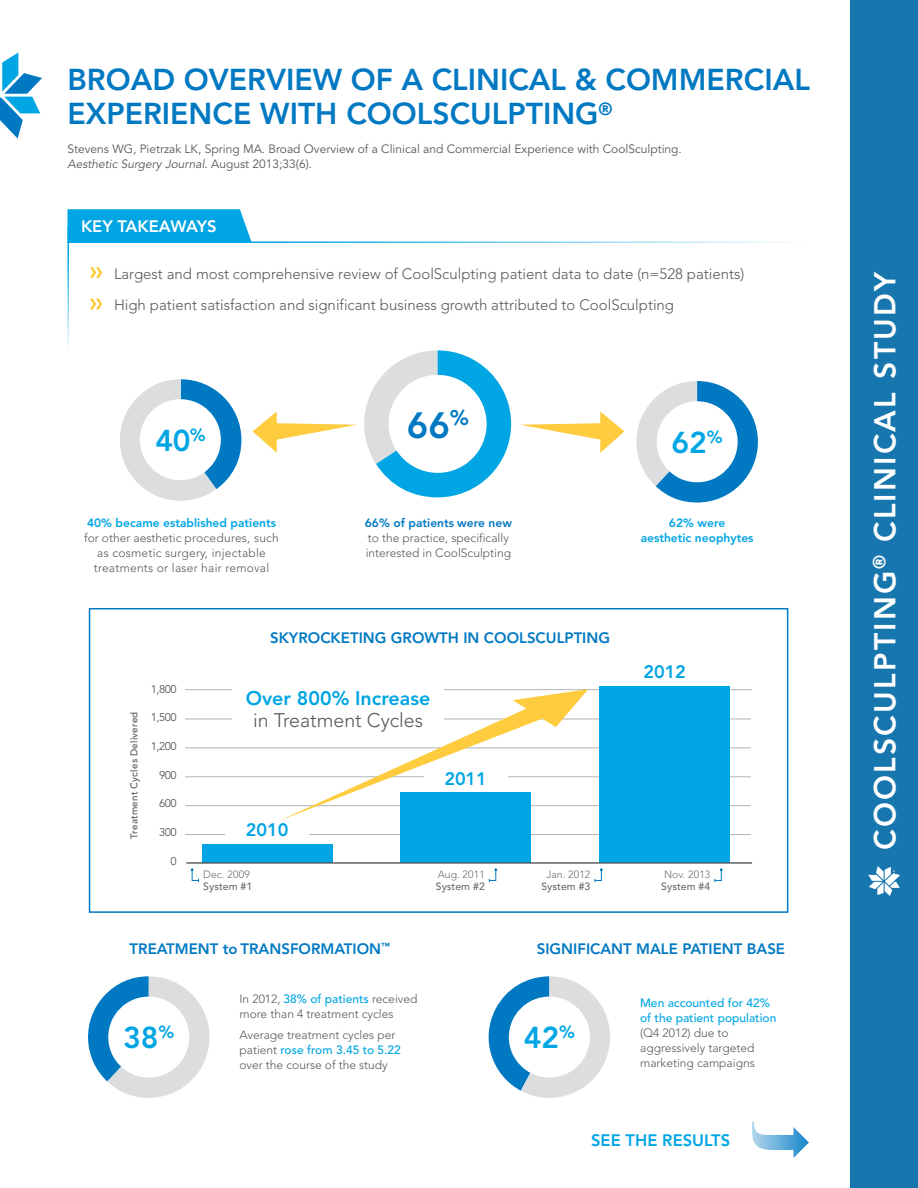
<style>
.page{position:relative;width:918px;height:1188px;background:#fff}
.page>*{position:absolute;margin:0;border:0;box-sizing:border-box;transform-origin:0 0}
.t1{font:800 36.3px "Avenir";color:#0079c2}
.t2{font:800 30px/34.5px "Avenir";color:#0079c2}
.t3{font:800 30px "Avenir";letter-spacing:.075em;color:#fff}
.t4{font:800 30px "Avenir";color:#00a5e3}
.t5{font:300 19.5px/22.4px "Avenir";color:#57585a;text-align:center}
.t6{font:800 18px "Avenir";color:#00a5e3}
.t7{font:800 16.5px "Avenir";color:#00a5e3}
.Subheader{font:800 16.5px "Avenir";color:#fff}
.Bullet{font:300 15px "Avenir";color:#57585a}
.t8{font:800 15px "Avenir";color:#0079c2}
.t9{font:300 12px/15px "Avenir";color:#57585a}
.Author__Publication{font:12px/15px "Avenir";color:#57585a}
.t10{font:300 12px/15px "Avenir";letter-spacing:.02em;color:#57585a;text-align:center}
.t11{font:800 12px/15px "Avenir";color:#00a5e3;text-align:center}
.t12{font:11.25px "Avenir";letter-spacing:-.05em;color:#57585a}
.t13{font:300 10.5px/12px "Avenir";color:#6c6d70}
.t14{font:500 10.5px "Avenir";color:#6c6d70}
.t15{font:500 9.75px "Avenir";letter-spacing:.02em;color:#57585a}
.s1{font-style:italic}
.s2{font-weight:800;color:#00a5e3}
.s3{font-weight:800;color:#0079c2}
.s4{font-weight:500}
.s5{font-weight:500;color:#00a5e3}
</style>
<div class="page">
<div style="left:850px;top:0;width:68px;height:1188px;background:#1776ae"></div>
<svg style="left:868px;top:866px;width:32px;height:30px"></svg>
<svg style="left:0;top:52px;width:42px;height:87px"></svg>
<div style="left:89px;top:608px;width:699px;height:305px;border:2px solid #0079c2"></div>
<svg style="left:520px;top:411px;width:104px;height:42px"></svg>
<svg style="left:120px;top:379px;width:121px;height:122px"></svg>
<div style="left:140px;top:399px;width:81px;height:81px;background:#fff;border-radius:50%"></div>
<svg style="left:90px;top:266px;width:12px;height:13px"></svg>
<svg style="left:90px;top:298px;width:12px;height:12px"></svg>
<svg style="left:253px;top:350px;width:258px;height:147px"></svg>
<svg style="left:636px;top:381px;width:122px;height:122px"></svg>
<div style="left:657px;top:401px;width:81px;height:81px;background:#fff;border-radius:50%"></div>
<svg style="left:488px;top:976px;width:122px;height:122px"></svg>
<div style="left:509px;top:997px;width:81px;height:81px;background:#fff;border-radius:50%"></div>
<hr style="left:185px;top:834px;width:566px;height:1px;background:#b2b3b7">
<hr style="left:185px;top:805px;width:566px;height:1px;background:#b2b3b7">
<hr style="left:185px;top:776px;width:566px;height:1px;background:#b2b3b7">
<hr style="left:185px;top:748px;width:566px;height:1px;background:#b2b3b7">
<hr style="left:185px;top:719px;width:566px;height:1px;background:#b2b3b7">
<hr style="left:185px;top:689px;width:567px;height:1px;background:#b2b3b7">
<div style="left:232px;top:686px;width:212px;height:55px;background:#fff"></div>
<svg style="left:191px;top:868px;width:8px;height:14px"></svg>
<svg style="left:279px;top:689px;width:309px;height:131px"></svg>
<div style="left:599px;top:686px;width:131px;height:177px;background:#00a5e3"></div>
<div style="left:400px;top:792px;width:131px;height:71px;background:#00a5e3"></div>
<div style="left:202px;top:844px;width:130px;height:18px;background:#00a5e3"></div>
<div style="left:225px;top:820px;width:84px;height:19px;background:#fff"></div>
<hr style="left:186px;top:862px;width:566px;height:2px;background:#57585a">
<svg style="left:489px;top:868px;width:8px;height:14px"></svg>
<svg style="left:594px;top:868px;width:9px;height:14px"></svg>
<svg style="left:714px;top:868px;width:9px;height:14px"></svg>
<svg style="left:88px;top:976px;width:122px;height:122px"></svg>
<div style="left:108px;top:997px;width:81px;height:81px;background:#fff;border-radius:50%"></div>
<div style="left:424px;top:768px;width:83px;height:20px;background:#fff"></div>
<hr style="left:68px;top:242px;width:742px;height:1px;background:#00a5e3">
<hr style="left:68px;top:226px;width:1px;height:124px;background:#00a5e3">
<div style="left:68px;top:209px;width:184px;height:33px;background:#00a5e3"></div>
<svg style="left:752px;top:1122px;width:57px;height:36px"></svg>
<p class="t2" style="left:68px;top:62px;width:744px">BROAD OVERVIEW OF A CLINICAL &amp; COMMERCIAL<br>EXPERIENCE WITH COOLSCULPTING<sup>®</sup></p>
<p class="Author__Publication" style="left:68px;top:142px;width:616px">Stevens WG, Pietrzak LK, Spring MA. Broad Overview of a Clinical and Commercial Experience with CoolSculpting.<br><span class="s1">Aesthetic Surgery Journal.</span> August 2013;33(6).</p>
<p class="Subheader" style="left:81px;top:217px;width:137px">KEY TAKEAWAYS</p>
<p class="Bullet" style="left:114px;top:265px;width:632px">Largest and most comprehensive review of CoolSculpting patient data to date (n=528 patients)</p>
<p class="Bullet" style="left:114px;top:296px;width:562px">High patient satisfaction and significant business growth attributed to CoolSculpting</p>
<p class="t4" style="left:156px;top:423px;width:52px">40<sup>%</sup></p>
<p class="t10" style="left:84px;top:515px;width:196px"><span class="s2">40% became established patients </span>for other aesthetic procedures, such as cosmetic surgery, injectable treatments or laser hair removal</p>
<p class="t1" style="left:407px;top:403px;width:64px">66<sup>%</sup></p>
<p class="t4" style="left:671px;top:425px;width:53px">62<sup>%</sup></p>
<p class="t9" style="left:365px;top:515px;width:149px"><span class="s3">66% of patients were new </span>to the practice, specifically interested in CoolSculpting</p>
<p class="t11" style="left:641px;top:515px;width:114px">62% were<br>aesthetic neophytes</p>
<p class="t15" style="left:129px;top:839px;width:128px;rotate:-90deg">Treatment Cycles Delivered</p>
<p class="t12" style="left:151px;top:682px;width:27px">1,800</p>
<p class="t12" style="left:151px;top:711px;width:27px">1,500</p>
<p class="t12" style="left:151px;top:740px;width:27px">1,200</p>
<p class="t12" style="left:159px;top:768px;width:19px">900</p>
<p class="t12" style="left:159px;top:797px;width:19px">600</p>
<p class="t12" style="left:159px;top:826px;width:19px">300</p>
<p class="t12" style="left:171px;top:854px;width:8px">0</p>
<p class="t8" style="left:270px;top:629px;width:341px">SKYROCKETING GROWTH IN COOLSCULPTING</p>
<p class="t5" style="left:246px;top:687px;width:186px"><span class="s2">Over 800% Increase </span>in Treatment Cycles</p>
<p class="t6" style="left:246px;top:819px;width:44px">2010</p>
<p class="t6" style="left:444px;top:768px;width:44px">2011</p>
<p class="t13" style="left:203px;top:869px;width:51px">Dec. 2009<br><span class="s4">System #1</span></p>
<p class="t13" style="left:438px;top:869px;width:49px">Aug. 2011</p>
<p class="t14" style="left:436px;top:881px;width:51px">System #2</p>
<p class="t13" style="left:546px;top:869px;width:46px">Jan. 2012</p>
<p class="t14" style="left:541px;top:881px;width:51px">System #3</p>
<p class="t6" style="left:643px;top:661px;width:44px">2012</p>
<p class="t13" style="left:664px;top:869px;width:48px">Nov. 2013</p>
<p class="t14" style="left:661px;top:881px;width:51px">System #4</p>
<p class="t8" style="left:130px;top:940px;width:262px">TREATMENT to TRANSFORMATION<sup>™</sup></p>
<p class="t8" style="left:537px;top:940px;width:250px">SIGNIFICANT MALE PATIENT BASE</p>
<p class="t4" style="left:123px;top:1020px;width:53px">38<sup>%</sup></p>
<p class="t9" style="left:240px;top:991px;width:179px">In 2012, <span class="s5">38% of patients</span> received more than 4 treatment cycles</p>
<p class="t9" style="left:240px;top:1028px;width:163px">Average treatment cycles per patient <span class="s5">rose from 3.45 to 5.22 </span>over the course of the study</p>
<p class="t4" style="left:524px;top:1020px;width:53px">42<sup>%</sup></p>
<p class="t9" style="left:640px;top:996px;width:138px"><span class="s5">Men accounted for 42% of the patient population </span>(Q4 2012) due to aggressively targeted marketing campaigns</p>
<p class="t7" style="left:591px;top:1131px;width:141px">SEE THE RESULTS</p>
<h2 class="t3" style="left:867px;top:850px;width:581px;rotate:-90deg">COOLSCULPTING<sup>®</sup> CLINICAL STUDY</h2>
</div>
